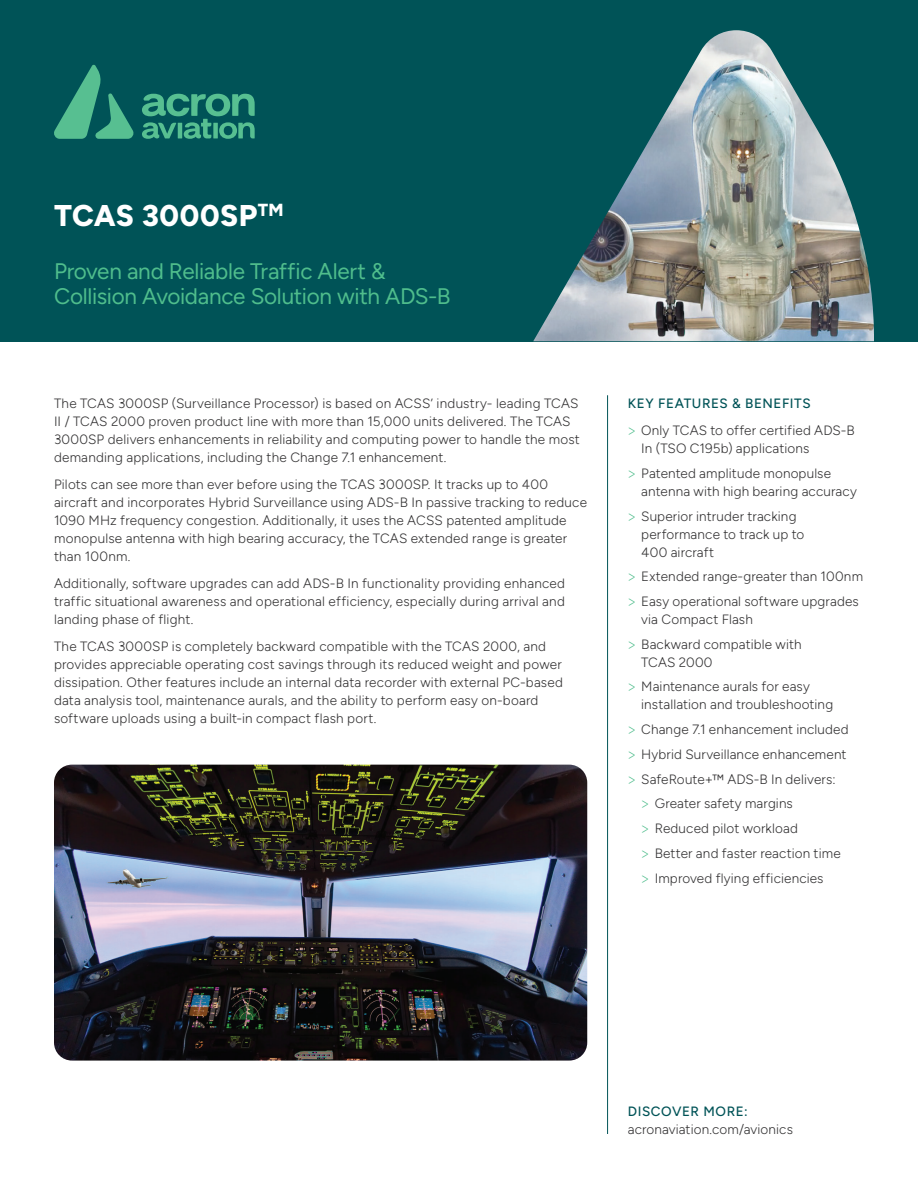
<style>
.page{position:relative;width:918px;height:1188px;background:#fff}
.page>*{position:absolute;margin:0;border:0;box-sizing:border-box;transform-origin:0 0}
.t1{font:800 30px "Figtree";letter-spacing:.015em;color:#fff}
.t2{font:22.5px/25.5px "Figtree";letter-spacing:-.015em;color:#4fbd8c}
.t3{font:300 13.5px/18px "Figtree";letter-spacing:.015em;color:#363536}
.t4{font:500 13.5px "Figtree";letter-spacing:.045em;color:#005357}
.s1{font-weight:500;color:#005357}
.s2{font-family:"IBM Plex Sans";color:#4fbd8c}
</style>
<div class="page">
<hr style="left:607px;top:395px;width:1px;height:739px;background:#005357">
<div style="left:0;top:0;width:918px;height:341px;background:#005357"></div>
<img style="left:533px;top:30px;width:341px;height:311px">
<img style="left:54px;top:765px;width:533px;height:296px">
<svg style="left:54px;top:65px;width:80px;height:74px"></svg>
<svg style="left:142px;top:94px;width:113px;height:45px"></svg>
<h1 class="t1" style="left:54px;top:197px;width:231px">TCAS 3000SP<sup>TM</sup></h1>
<h2 class="t2" style="left:54px;top:258px;width:398px">Proven and Reliable Traffic Alert &amp;<br>Collision Avoidance Solution with ADS-B</h2>
<p class="t3" style="left:54px;top:394px;width:527px">The TCAS 3000SP (Surveillance Processor) is based on ACSS’ industry- leading TCAS II / TCAS 2000 proven product line with more than 15,000 units delivered. The TCAS 3000SP delivers enhancements in reliability and computing power to handle the most demanding applications, including the Change 7.1 enhancement.</p>
<p class="t3" style="left:54px;top:475px;width:535px">Pilots can see more than ever before using the TCAS 3000SP. It tracks up to 400 aircraft and incorporates Hybrid Surveillance using ADS-B In passive tracking to reduce 1090 MHz frequency congestion. Additionally, it uses the ACSS patented amplitude monopulse antenna with high bearing accuracy, the TCAS extended range is greater than 100nm.</p>
<p class="t3" style="left:54px;top:574px;width:513px;text-align:justify">Additionally, software upgrades can add ADS-B In functionality providing enhanced traffic situational awareness and operational efficiency, especially during arrival and landing phase of flight.</p>
<p class="t3" style="left:54px;top:637px;width:510px">The TCAS 3000SP is completely backward compatible with the TCAS 2000, and provides appreciable operating cost savings through its reduced weight and power dissipation. Other features include an internal data recorder with external PC-based data analysis tool, maintenance aurals, and the ability to perform easy on-board software uploads using a built-in compact flash port.</p>
<p class="t3" style="left:628px;top:390px;width:228px;line-height:27px"><span class="s1">KEY FEATURES &amp; BENEFITS<br></span><span class="s2">&gt;</span> Only TCAS to offer certified ADS-B</p>
<p class="t3" style="left:628px;top:436px;width:205px;line-height:24.8px;text-indent:14px">In (TSO C195b) applications<br><span class="s2">&gt;</span> Patented amplitude monopulse</p>
<p class="t3" style="left:628px;top:479px;width:231px;line-height:24.8px;text-indent:14px">antenna with high bearing accuracy <span class="s2">&gt;</span> Superior intruder tracking</p>
<p class="t3" style="left:641px;top:525px;width:165px">performance to track up to<br>400 aircraft</p>
<p class="t3" style="left:628px;top:564px;width:237px;line-height:24.8px"><span class="s2">&gt;</span> Extended range-greater than 100nm <span class="s2">&gt;</span> Easy operational software upgrades</p>
<p class="t3" style="left:628px;top:607px;width:175px;line-height:24.8px;text-indent:14px">via Compact Flash<br><span class="s2">&gt;</span> Backward compatible with</p>
<p class="t3" style="left:628px;top:650px;width:184px;line-height:24.8px;text-indent:14px">TCAS 2000<br><span class="s2">&gt;</span> Maintenance aurals for easy</p>
<p class="t3" style="left:641px;top:696px;width:193px">installation and troubleshooting</p>
<p class="t3" style="left:628px;top:721px;width:222px"><span class="s2">&gt;</span> Change 7.1 enhancement included</p>
<p class="t3" style="left:628px;top:745px;width:220px"><span class="s2">&gt;</span> Hybrid Surveillance enhancement</p>
<p class="t3" style="left:628px;top:770px;width:209px"><span class="s2">&gt;</span> SafeRoute+™ ADS-B In delivers:</p>
<p class="t3" style="left:641px;top:795px;width:153px"><span class="s2">&gt;</span> Greater safety margins</p>
<p class="t3" style="left:641px;top:820px;width:158px"><span class="s2">&gt;</span> Reduced pilot workload</p>
<p class="t3" style="left:641px;top:844px;width:201px"><span class="s2">&gt;</span> Better and faster reaction time</p>
<p class="t3" style="left:641px;top:869px;width:184px"><span class="s2">&gt;</span> Improved flying efficiencies</p>
<p class="t4" style="left:628px;top:1103px;width:121px">DISCOVER MORE:</p>
<p class="t3" style="left:628px;top:1120px;width:167px">acronaviation.com/avionics</p>
</div>
